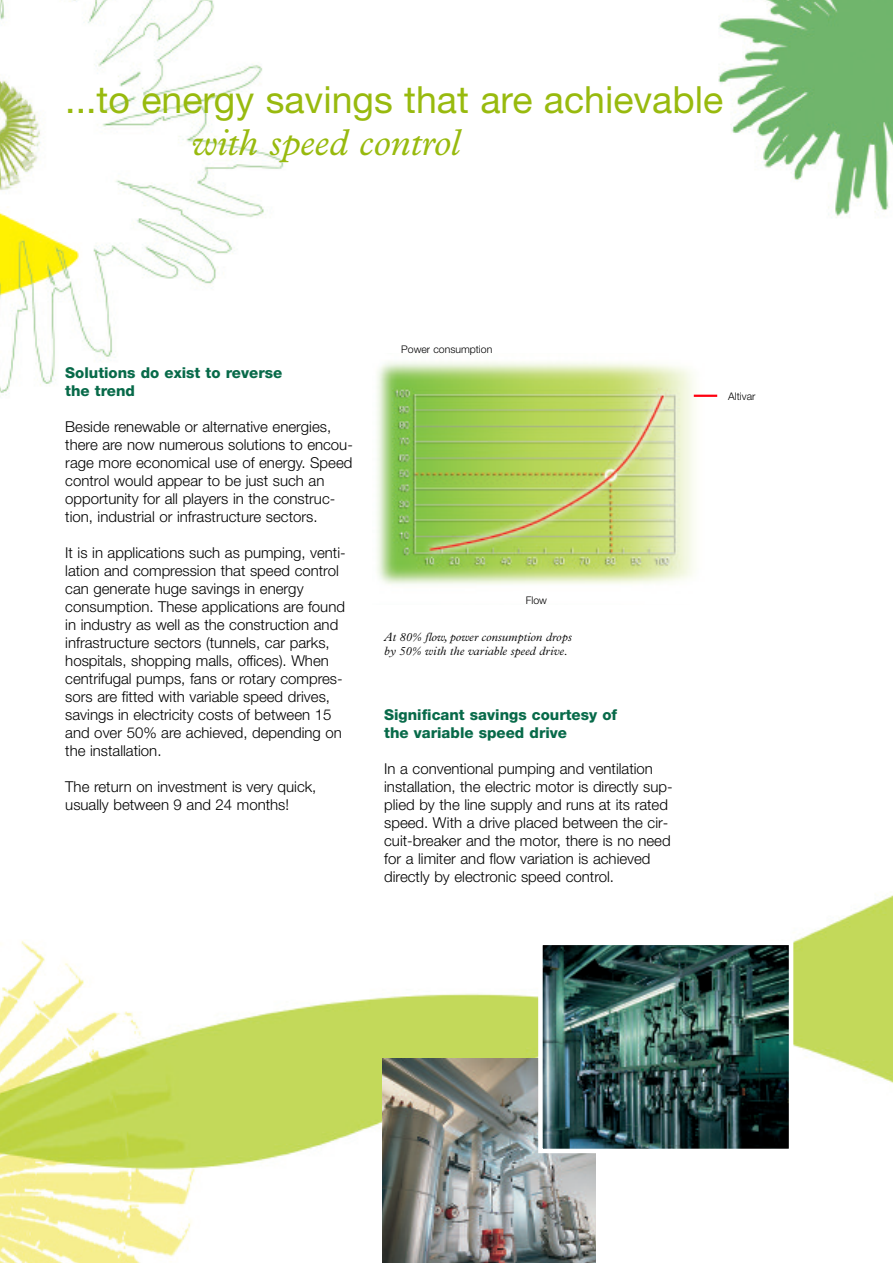
<style>
.page{position:relative;width:893px;height:1263px;background:#fff}
.page>*{position:absolute;margin:0;border:0;box-sizing:border-box;transform-origin:0 0}
.t1{font:37.5px "Helvetica Neue";color:#98ba0e}
.t2{font:italic 37.5px "Plantin";color:#98ba0e}
.t3{font:300 15px/18px "Helvetica Neue";color:#000}
.t4{font:800 15px/18px "Helvetica Neue";color:#076a49}
.t5{font:italic 300 12px/14.4px "Plantin";color:#000}
.t6{font:300 10.5px "Helvetica Neue";color:#000}
</style>
<div class="page">
<img style="left:0;top:0;width:893px;height:1263px">
<img style="left:383px;top:1059px;width:212px;height:204px">
<img style="left:543px;top:945px;width:245px;height:203px">
<div style="left:538px;top:940px;width:255px;height:213px;border:4px solid #fff"></div>
<img style="left:373px;top:354px;width:355px;height:251px">
<hr style="left:694px;top:395px;width:23px;height:2px;background:#ff000f">
<h1 class="t1" style="left:65px;top:87px;width:659px">...to energy savings that are achievable</h1>
<h1 class="t2" style="left:191px;top:130px;width:270px">with speed control</h1>
<p class="t4" style="left:65px;top:365px;width:218px">Solutions do exist to reverse the trend</p>
<p class="t3" style="left:65px;top:417px;width:289px">Beside renewable or alternative energies, there are now numerous solutions to encou&shy;rage more economical use of energy. Speed control would appear to be just such an opportunity for all players in the construc&shy;tion, industrial or infrastructure sectors.</p>
<p class="t3" style="left:65px;top:543px;width:282px">It is in applications such as pumping, venti&shy;lation and compression that speed control can generate huge savings in energy consumption. These applications are found in industry as well as the construction and infrastructure sectors (tunnels, car parks, hospitals, shopping malls, offices). When centrifugal pumps, fans or rotary compres&shy;sors are fitted with variable speed drives, savings in electricity costs of between 15 and over 50% are achieved, depending on the installation.</p>
<p class="t3" style="left:65px;top:777px;width:253px">The return on investment is very quick, usually between 9 and 24 months!</p>
<p class="t6" style="left:401px;top:342px;width:93px">Power consumption</p>
<p class="t6" style="left:526px;top:593px;width:23px">Flow</p>
<p class="t5" style="left:384px;top:630px;width:189px">At 80% flow, power consumption drops by 50% with the variable speed drive.</p>
<p class="t4" style="left:384px;top:707px;width:234px">Significant savings courtesy of the variable speed drive</p>
<p class="t3" style="left:384px;top:759px;width:290px">In a conventional pumping and ventilation installation, the electric motor is directly sup&shy;plied by the line supply and runs at its rated speed. With a drive placed between the cir&shy;cuit-breaker and the motor, there is no need for a limiter and flow variation is achieved directly by electronic speed control.</p>
<p class="t6" style="left:728px;top:390px;width:29px">Altivar</p>
</div>
